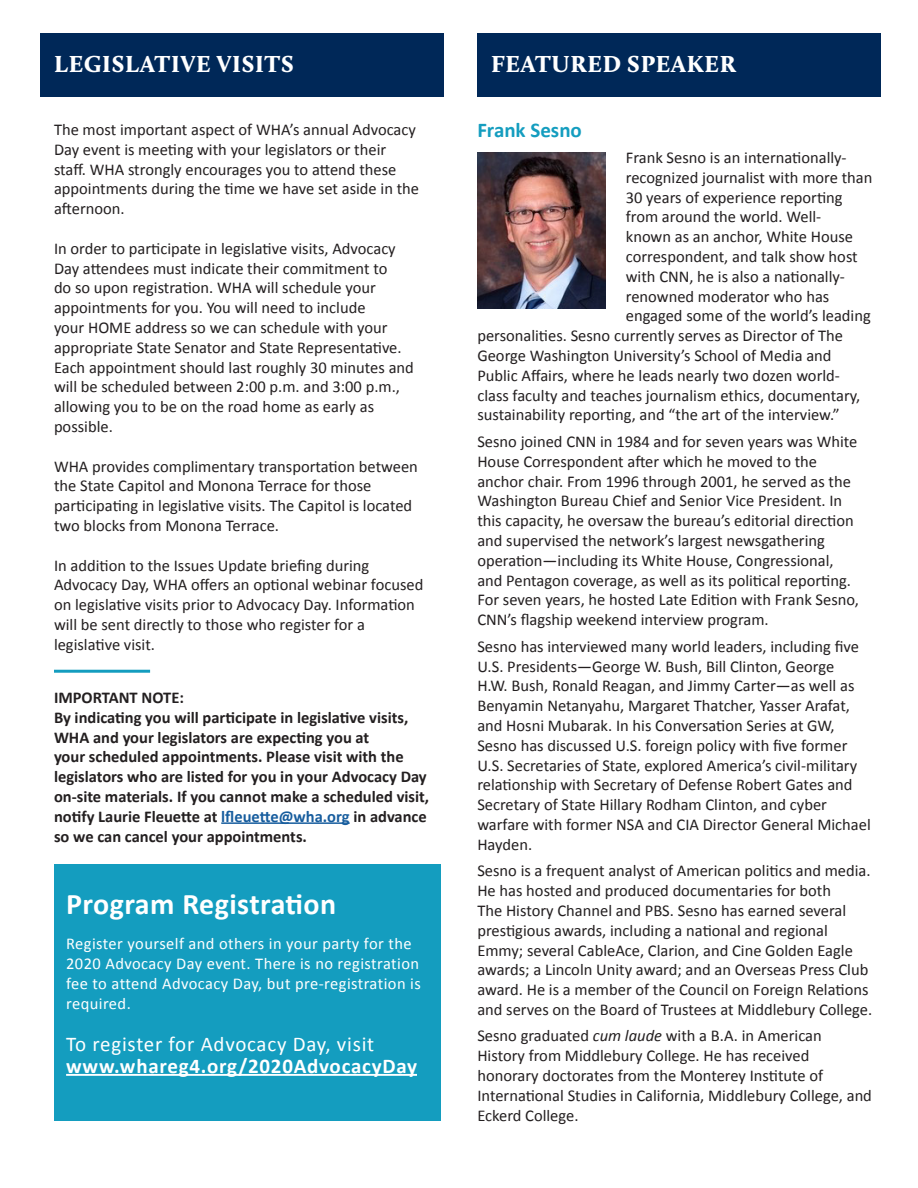
<style>
.page{position:relative;width:918px;height:1188px;background:#fff}
.page>*{position:absolute;margin:0;border:0;box-sizing:border-box;transform-origin:0 0}
.Headings{font:700 30px "Calibri";letter-spacing:.015em;color:#fff}
.t1{font:900 24px "Calluna";letter-spacing:.035em;color:#fff}
.t2{font:700 21px/22.5px "Calibri";letter-spacing:.035em;color:#fff}
.t3{font:700 21px "Calibri";color:#149dbf}
.t4{font:16.5px/19.8px "Calibri";color:#231f20}
.Body_Copy{font:700 16.5px/19.8px "Calibri";color:#231f20}
.t5{font:16.5px/19.8px "Calibri";letter-spacing:.025em;color:#fff}
.s1{color:#175d9e}
.s2{font-weight:400}
.s3{font-style:italic}
</style>
<div class="page">
<div style="left:40px;top:33px;width:404px;height:63px;background:#002858"></div>
<div style="left:54px;top:864px;width:387px;height:256px;background:#149dbf"></div>
<div style="left:477px;top:34px;width:403px;height:63px;background:#002858"></div>
<hr style="left:221px;top:822px;width:129px;height:2px;background:#175d9e">
<hr style="left:66px;top:1074px;width:351px;height:2px;background:#fff">
<img style="left:477px;top:153px;width:129px;height:156px">
<hr style="left:54px;top:670px;width:96px;height:3px;background:#149dbf">
<p class="t1" style="left:54px;top:48px;width:241px">LEGISLATIVE VISITS</p>
<p class="t1" style="left:491px;top:49px;width:247px">FEATURED SPEAKER</p>
<p class="t4" style="left:54px;top:119px;width:367px">The most important aspect of WHA’s annual Advocacy Day event is meeting with your legislators or their staff. WHA strongly encourages you to attend these appointments during the time we have set aside in the afternoon.</p>
<p class="t4" style="left:54px;top:238px;width:361px">In order to participate in legislative visits, Advocacy Day attendees must indicate their commitment to<br>do so upon registration. WHA will schedule your appointments for you. You will need to include<br>your HOME address so we can schedule with your appropriate State Senator and State Representative.<br>Each appointment should last roughly 30 minutes and will be scheduled between 2:00 p.m. and 3:00 p.m., allowing you to be on the road home as early as possible.</p>
<p class="t4" style="left:54px;top:455px;width:365px">WHA provides complimentary transportation between the State Capitol and Monona Terrace for those participating in legislative visits. The Capitol is located two blocks from Monona Terrace.</p>
<p class="t4" style="left:54px;top:554px;width:371px">In addition to the Issues Update briefing during Advocacy Day, WHA offers an optional webinar focused on legislative visits prior to Advocacy Day. Information will be sent directly to those who register for a legislative visit.</p>
<p class="Body_Copy" style="left:54px;top:687px;width:131px">IMPORTANT NOTE:</p>
<p class="Body_Copy" style="left:54px;top:707px;width:377px">By indicating you will participate in legislative visits, WHA and your legislators are expecting you at<br>your scheduled appointments. Please visit with the legislators who are listed for you in your Advocacy Day on-site materials. If you cannot make a scheduled visit, notify Laurie Fleuette at <span class="s1">lfleuette@wha.org</span> in advance so we can cancel your appointments.</p>
<p class="Headings" style="left:66px;top:886px;width:272px">Program Registration</p>
<p class="t5" style="left:66px;top:933px;width:356px">Register yourself and others in your party for the 2020 Advocacy Day event. There is no registration fee to attend Advocacy Day, but pre-registration is required.</p>
<p class="t2" style="left:66px;top:1031px;width:352px"><span class="s2">To register for Advocacy Day, visit </span>www.whareg4.org/2020AdvocacyDay</p>
<p class="t3" style="left:477px;top:117px;width:106px">Frank Sesno</p>
<p class="t4" style="left:626px;top:147px;width:222px">Frank Sesno is an internationally-</p>
<p class="t4" style="left:626px;top:167px;width:248px">recognized journalist with more than</p>
<p class="t4" style="left:626px;top:187px;width:218px">30 years of experience reporting</p>
<p class="t4" style="left:626px;top:206px;width:197px">from around the world. Well-</p>
<p class="t4" style="left:626px;top:226px;width:229px">known as an anchor, White House</p>
<p class="t4" style="left:626px;top:246px;width:233px">correspondent, and talk show host</p>
<p class="t4" style="left:626px;top:266px;width:220px">with CNN, he is also a nationally-</p>
<p class="t4" style="left:626px;top:286px;width:205px">renowned moderator who has</p>
<p class="t4" style="left:626px;top:305px;width:246px">engaged some of the world’s leading</p>
<p class="t4" style="left:477px;top:325px;width:367px">personalities. Sesno currently serves as Director of The</p>
<p class="t4" style="left:477px;top:345px;width:356px">George Washington University’s School of Media and</p>
<p class="t4" style="left:477px;top:365px;width:364px">Public Affairs, where he leads nearly two dozen world-</p>
<p class="t4" style="left:477px;top:385px;width:384px">class faculty and teaches journalism ethics, documentary,</p>
<p class="t4" style="left:477px;top:404px;width:364px">sustainability reporting, and “the art of the interview.”</p>
<p class="t4" style="left:477px;top:431px;width:383px">Sesno joined CNN in 1984 and for seven years was White House Correspondent after which he moved to the anchor chair. From 1996 through 2001, he served as the Washington Bureau Chief and Senior Vice President. In this capacity, he oversaw the bureau’s editorial direction and supervised the network’s largest newsgathering operation—including its White House, Congressional, and Pentagon coverage, as well as its political reporting.<br>For seven years, he hosted Late Edition with Frank Sesno, CNN’s flagship weekend interview program.</p>
<p class="t4" style="left:477px;top:636px;width:395px">Sesno has interviewed many world leaders, including five U.S. Presidents—George W. Bush, Bill Clinton, George<br>H.W. Bush, Ronald Reagan, and Jimmy Carter—as well as Benyamin Netanyahu, Margaret Thatcher, Yasser Arafat, and Hosni Mubarak. In his Conversation Series at GW, Sesno has discussed U.S. foreign policy with five former U.S. Secretaries of State, explored America’s civil-military relationship with Secretary of Defense Robert Gates and Secretary of State Hillary Rodham Clinton, and cyber warfare with former NSA and CIA Director General Michael Hayden.</p>
<p class="t4" style="left:477px;top:860px;width:396px">Sesno is a frequent analyst of American politics and media.<br>He has hosted and produced documentaries for both<br>The History Channel and PBS. Sesno has earned several prestigious awards, including a national and regional Emmy; several CableAce, Clarion, and Cine Golden Eagle awards; a Lincoln Unity award; and an Overseas Press Club award. He is a member of the Council on Foreign Relations and serves on the Board of Trustees at Middlebury College.</p>
<p class="t4" style="left:477px;top:1025px;width:396px">Sesno graduated <span class="s3">cum laude</span> with a B.A. in American History from Middlebury College. He has received honorary doctorates from the Monterey Institute of International Studies in California, Middlebury College, and Eckerd College.</p>
</div>
